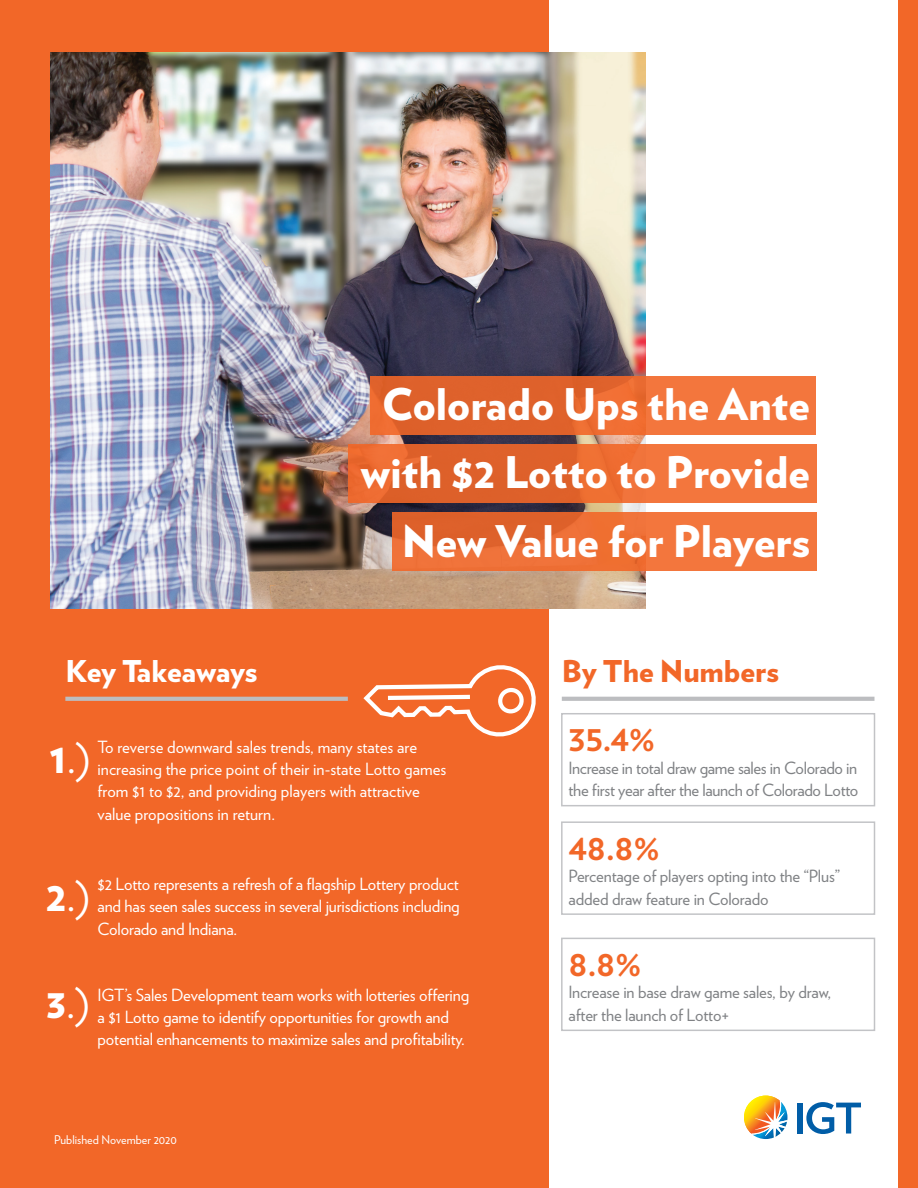
<style>
.page{position:relative;width:918px;height:1188px;background:#fff}
.page>*{position:absolute;margin:0;border:0;box-sizing:border-box;transform-origin:0 0}
.t1{font:900 43.5px/68.4px "Verlag";color:#fff;text-align:right}
.t2{font:42px "Verlag";color:#fff}
.t3{font:700 37.5px "Verlag";color:#f26728}
.t4{font:900 30px "Verlag";color:#f26728}
.t5{font:900 30px "Verlag";letter-spacing:-.005em;color:#fff}
.t6{font:16.8px/22.4px "Verlag";letter-spacing:-.01em;color:#fff}
.t7{font:16.8px/22.4px "Verlag";letter-spacing:-.01em;color:#808285}
.t8{font:12px "Verlag";color:#fff}
.s1{font-weight:900}
</style>
<div class="page">
<div style="left:898px;top:0;width:20px;height:1188px;background:#f26728"></div>
<div style="left:561px;top:713px;width:314px;height:93px;border:2px solid #bcbdc0"></div>
<div style="left:561px;top:821px;width:314px;height:94px;border:2px solid #bcbdc0"></div>
<div style="left:561px;top:938px;width:314px;height:93px;border:2px solid #bcbdc0"></div>
<div style="left:0;top:0;width:548px;height:1188px;background:#f26728"></div>
<svg style="left:65px;top:697px;width:283px;height:4px"></svg>
<hr style="left:562px;top:697px;width:312px;height:4px;background:#bcbdc0">
<svg style="left:363px;top:665px;width:173px;height:72px"></svg>
<div style="left:797px;top:1103px;width:6px;height:31px;background:#015da7"></div>
<svg style="left:806px;top:1102px;width:55px;height:32px"></svg>
<svg style="left:744px;top:1096px;width:43px;height:43px"></svg>
<img style="left:50px;top:53px;width:595px;height:555px">
<div style="left:370px;top:376px;width:446px;height:59px;background:linear-gradient(to right,#da5c26,#f77a40)"></div>
<div style="left:348px;top:444px;width:468px;height:59px;background:linear-gradient(to bottom,#eb6c34,#e96b33)"></div>
<div style="left:392px;top:512px;width:424px;height:59px;background:linear-gradient(to right,#e3652e,#f7793f)"></div>
<h3 class="t5" style="left:65px;top:646px;width:194px">Key Takeaways</h3>
<h1 class="t1" style="left:361px;top:368px;width:451px">Colorado Ups the Ante with $2 Lotto to Provide<br>New Value for Players</h1>
<h3 class="t4" style="left:562px;top:646px;width:219px">By The Numbers</h3>
<h2 class="t2" style="left:50px;top:726px;width:42px"><span class="s1">1</span>.)</h2>
<p class="t6" style="left:98px;top:734px;width:350px">To reverse downward sales trends, many states are increasing the price point of their in-state Lotto games from $1 to $2, and providing players with attractive value propositions in return.</p>
<h2 class="t2" style="left:46px;top:865px;width:46px"><span class="s1">2</span>.)</h2>
<p class="t6" style="left:98px;top:872px;width:364px;text-align:justify">$2 Lotto represents a refresh of a flagship Lottery product and has seen sales success in several jurisdictions including Colorado and Indiana.</p>
<h2 class="t2" style="left:46px;top:971px;width:46px"><span class="s1">3</span>.)</h2>
<p class="t6" style="left:98px;top:982px;width:373px">IGT’s Sales Development team works with lotteries offering a $1 Lotto game to identify opportunities for growth and potential enhancements to maximize sales and profitability.</p>
<p class="t8" style="left:54px;top:1130px;width:124px">Published November 2020</p>
<h3 class="t3" style="left:569px;top:708px;width:88px">35.4%</h3>
<p class="t7" style="left:569px;top:756px;width:291px">Increase in total draw game sales in Colorado in the first year after the launch of Colorado Lotto</p>
<h3 class="t3" style="left:569px;top:817px;width:93px">48.8%</h3>
<p class="t7" style="left:569px;top:864px;width:273px">Percentage of players opting into the “Plus” added draw feature in Colorado</p>
<h3 class="t3" style="left:569px;top:933px;width:74px">8.8%</h3>
<p class="t7" style="left:569px;top:980px;width:264px">Increase in base draw game sales, by draw, after the launch of Lotto+</p>
</div>
